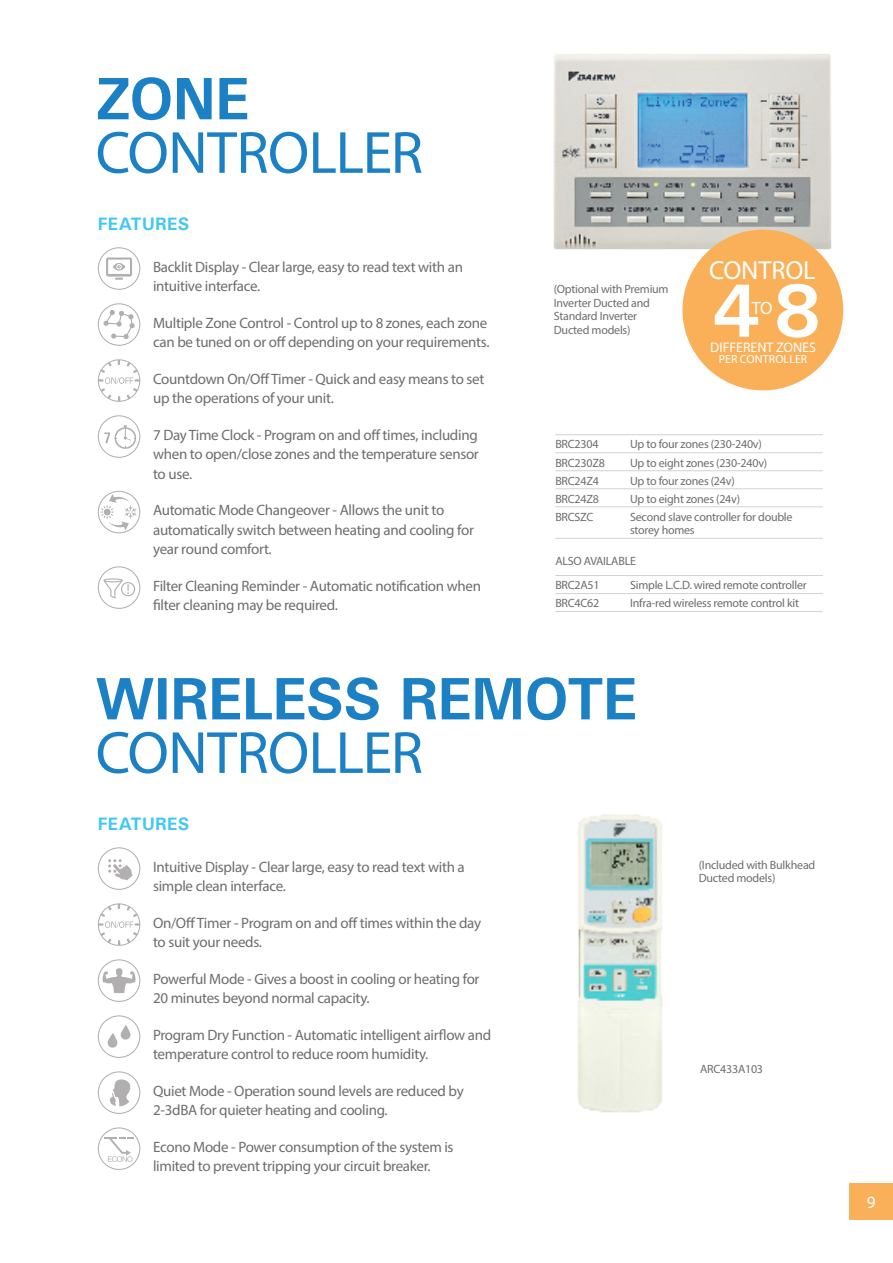
<style>
.page{position:relative;width:893px;height:1263px;background:#fff}
.page>*{position:absolute;margin:0;border:0;box-sizing:border-box;transform-origin:0 0}
.BODY{font:700 75.75px "Univers";color:#fff}
.BODY-2{font:60px "Myriad Pro";letter-spacing:-.015em;color:#1b81c4}
.BODY-3{font:700 60px "Univers";letter-spacing:-.02em;color:#1b81c4}
.BODY-4{font:26.25px "Myriad Pro";letter-spacing:-.005em;color:#fff}
.SUBHEADING{font:700 18px "Univers";letter-spacing:.01em;color:#40c7f4}
.BODY-5{font:18px "Myriad Pro";color:#fff}
.t1{font:17.25px "Myriad Pro";color:#fff}
.Icon_body{font:15px/19.5px "Myriad Pro";letter-spacing:-.02em;color:#6c6d70}
.BODY-6{font:13.95px "Myriad Pro";color:#fff}
.small_body{font:12px/13.5px "Myriad Pro";letter-spacing:-.02em;color:#6c6d70}
.BODY-7{font:11.85px "Myriad Pro";letter-spacing:.01em;color:#fff}
</style>
<div class="page">
<img style="left:553px;top:54px;width:279px;height:203px">
<hr style="left:555px;top:434px;width:75px;height:1px;background:#d1d2d4">
<hr style="left:630px;top:434px;width:193px;height:1px;background:#d1d2d4">
<hr style="left:555px;top:452px;width:75px;height:1px;background:#d1d2d4">
<hr style="left:630px;top:452px;width:193px;height:1px;background:#d1d2d4">
<hr style="left:555px;top:470px;width:75px;height:1px;background:#d1d2d4">
<hr style="left:630px;top:470px;width:193px;height:1px;background:#d1d2d4">
<hr style="left:555px;top:488px;width:75px;height:1px;background:#d1d2d4">
<hr style="left:630px;top:488px;width:193px;height:1px;background:#d1d2d4">
<hr style="left:555px;top:506px;width:75px;height:1px;background:#d1d2d4">
<hr style="left:630px;top:506px;width:193px;height:1px;background:#d1d2d4">
<hr style="left:555px;top:538px;width:75px;height:1px;background:#d1d2d4">
<hr style="left:630px;top:538px;width:193px;height:1px;background:#d1d2d4">
<hr style="left:555px;top:575px;width:75px;height:1px;background:#d1d2d4">
<hr style="left:630px;top:575px;width:193px;height:1px;background:#d1d2d4">
<hr style="left:555px;top:593px;width:75px;height:1px;background:#d1d2d4">
<hr style="left:630px;top:593px;width:193px;height:1px;background:#d1d2d4">
<hr style="left:555px;top:611px;width:75px;height:1px;background:#d1d2d4">
<hr style="left:630px;top:611px;width:193px;height:1px;background:#d1d2d4">
<div style="left:682px;top:230px;width:161px;height:160px;background:#fab058;border-radius:50%"></div>
<svg style="left:98px;top:247px;width:42px;height:43px"></svg>
<svg style="left:98px;top:303px;width:42px;height:43px"></svg>
<svg style="left:98px;top:359px;width:42px;height:43px"></svg>
<svg style="left:98px;top:415px;width:42px;height:43px"></svg>
<svg style="left:98px;top:491px;width:42px;height:42px"></svg>
<svg style="left:98px;top:566px;width:42px;height:43px"></svg>
<img style="left:578px;top:814px;width:84px;height:299px">
<svg style="left:98px;top:847px;width:42px;height:43px"></svg>
<svg style="left:98px;top:903px;width:42px;height:43px"></svg>
<svg style="left:98px;top:959px;width:42px;height:43px"></svg>
<svg style="left:98px;top:1015px;width:42px;height:43px"></svg>
<svg style="left:98px;top:1071px;width:42px;height:43px"></svg>
<svg style="left:98px;top:1127px;width:42px;height:43px"></svg>
<div style="left:850px;top:1183px;width:43px;height:37px;background:#fab058"></div>
<p class="BODY-3" style="left:95px;top:60px;width:156px">ZONE</p>
<p class="BODY-2" style="left:96px;top:116px;width:329px">CONTROLLER</p>
<p class="SUBHEADING" style="left:98px;top:212px;width:93px">FEATURES</p>
<p class="Icon_body" style="left:153px;top:257px;width:311px">Backlit Display - Clear large, easy to read text with an intuitive interface.</p>
<p class="Icon_body" style="left:153px;top:313px;width:338px">Multiple Zone Control - Control up to 8 zones, each zone can be tuned on or off depending on your requirements.</p>
<p class="Icon_body" style="left:153px;top:369px;width:333px">Countdown On/Off Timer - Quick and easy means to set up the operations of your unit.</p>
<p class="Icon_body" style="left:153px;top:425px;width:327px;text-align:justify">7 Day Time Clock - Program on and off times, including when to open/close zones and the temperature sensor to use.</p>
<p class="Icon_body" style="left:153px;top:500px;width:322px">Automatic Mode Changeover - Allows the unit to automatically switch between heating and cooling for year round comfort.</p>
<p class="Icon_body" style="left:153px;top:576px;width:330px">Filter Cleaning Reminder - Automatic notification when filter cleaning may be required.</p>
<p class="small_body" style="left:554px;top:282px;width:116px">(Optional with Premium<br>Inverter Ducted and<br>Standard Inverter<br>Ducted models)</p>
<p class="BODY-4" style="left:709px;top:254px;width:108px">CONTROL</p>
<p class="BODY" style="left:712px;top:262px;width:110px">48</p>
<p class="BODY-5" style="left:752px;top:297px;width:22px">TO</p>
<p class="BODY-6" style="left:710px;top:339px;width:107px">DIFFERENT ZONES</p>
<p class="BODY-7" style="left:719px;top:351px;width:90px">PER CONTROLLER</p>
<p class="small_body" style="left:555px;top:437px;width:45px">BRC2304</p>
<p class="small_body" style="left:630px;top:437px;width:133px">Up to four zones (230-240v)</p>
<p class="small_body" style="left:555px;top:455px;width:51px">BRC230Z8</p>
<p class="small_body" style="left:630px;top:455px;width:139px">Up to eight zones (230-240v)</p>
<p class="small_body" style="left:555px;top:474px;width:45px">BRC24Z4</p>
<p class="small_body" style="left:630px;top:474px;width:106px">Up to four zones (24v)</p>
<p class="small_body" style="left:555px;top:492px;width:45px">BRC24Z8</p>
<p class="small_body" style="left:630px;top:492px;width:112px">Up to eight zones (24v)</p>
<p class="small_body" style="left:555px;top:510px;width:40px">BRCSZC</p>
<p class="small_body" style="left:630px;top:510px;width:164px">Second slave controller for double storey homes</p>
<p class="small_body" style="left:555px;top:554px;width:82px">ALSO AVAILABLE</p>
<p class="small_body" style="left:555px;top:578px;width:46px">BRC2A51</p>
<p class="small_body" style="left:630px;top:578px;width:178px">Simple L.C.D. wired remote controller</p>
<p class="small_body" style="left:555px;top:596px;width:45px">BRC4C62</p>
<p class="small_body" style="left:630px;top:596px;width:171px">Infra-red wireless remote control kit</p>
<p class="BODY-3" style="left:95px;top:660px;width:544px">WIRELESS REMOTE</p>
<p class="BODY-2" style="left:96px;top:716px;width:329px">CONTROLLER</p>
<p class="SUBHEADING" style="left:98px;top:812px;width:93px">FEATURES</p>
<p class="Icon_body" style="left:153px;top:857px;width:313px">Intuitive Display - Clear large, easy to read text with a simple clean interface.</p>
<p class="Icon_body" style="left:153px;top:913px;width:330px">On/Off Timer - Program on and off times within the day to suit your needs.</p>
<p class="Icon_body" style="left:153px;top:969px;width:328px">Powerful Mode - Gives a boost in cooling or heating for<br>20 minutes beyond normal capacity.</p>
<p class="Icon_body" style="left:153px;top:1025px;width:340px">Program Dry Function - Automatic intelligent airflow and temperature control to reduce room humidity.</p>
<p class="Icon_body" style="left:153px;top:1081px;width:312px">Quiet Mode - Operation sound levels are reduced by<br>2-3dBA for quieter heating and cooling.</p>
<p class="Icon_body" style="left:153px;top:1137px;width:302px">Econo Mode - Power consumption of the system is limited to prevent tripping your circuit breaker.</p>
<p class="small_body" style="left:699px;top:857px;width:118px">(Included with Bulkhead<br>Ducted models)</p>
<p class="small_body" style="left:700px;top:1062px;width:64px">ARC433A103</p>
<p class="t1" style="left:867px;top:1192px;width:10px">9</p>
</div>
